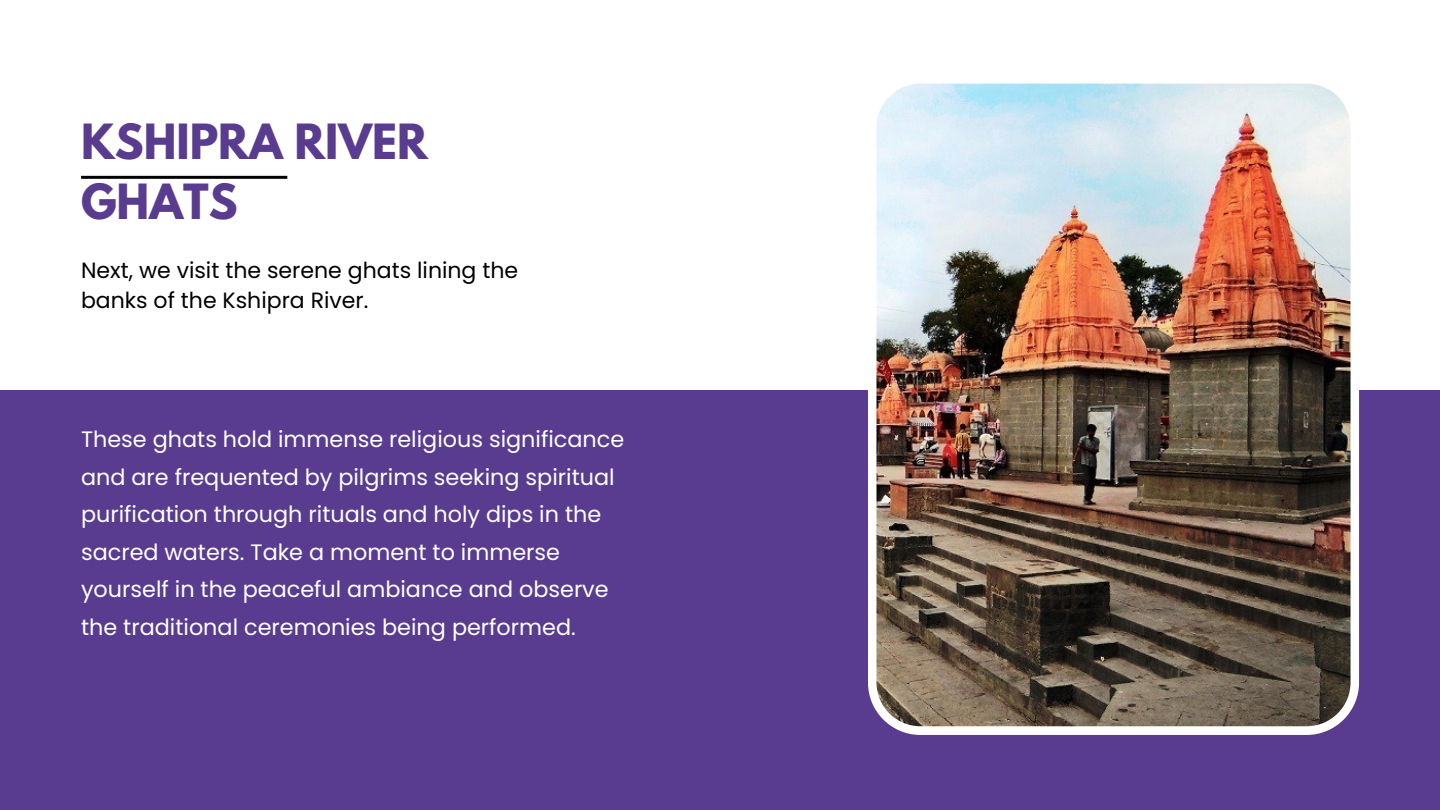
<style>
.page{position:relative;width:1440px;height:810px;background:#fff}
.page>*{position:absolute;margin:0;border:0;box-sizing:border-box;transform-origin:0 0}
.t1{font:700 43px/59.2px "League Spartan";color:#593c8f}
.t2{font:22.3px/37.5px "Poppins";color:#fff}
.t3{font:22px/30px "Poppins";color:#000}
</style>
<div class="page">
<div style="left:0;top:391px;width:1440px;height:419px;background:#593c8f"></div>
<hr style="left:81px;top:176px;width:206px;height:3px;background:#000">
<img style="left:868px;top:83px;width:491px;height:651px">
<p class="t1" style="left:81px;top:118px;width:348px">KSHIPRA RIVER<br>GHATS</p>
<h1 class="t3" style="left:81px;top:255px;width:439px">Next, we visit the serene ghats lining the banks of the Kshipra River.</h1>
<p class="t2" style="left:81px;top:421px;width:545px">These ghats hold immense religious significance and are frequented by pilgrims seeking spiritual purification through rituals and holy dips in the sacred waters. Take a moment to immerse yourself in the peaceful ambiance and observe the traditional ceremonies being performed.</p>
</div>
